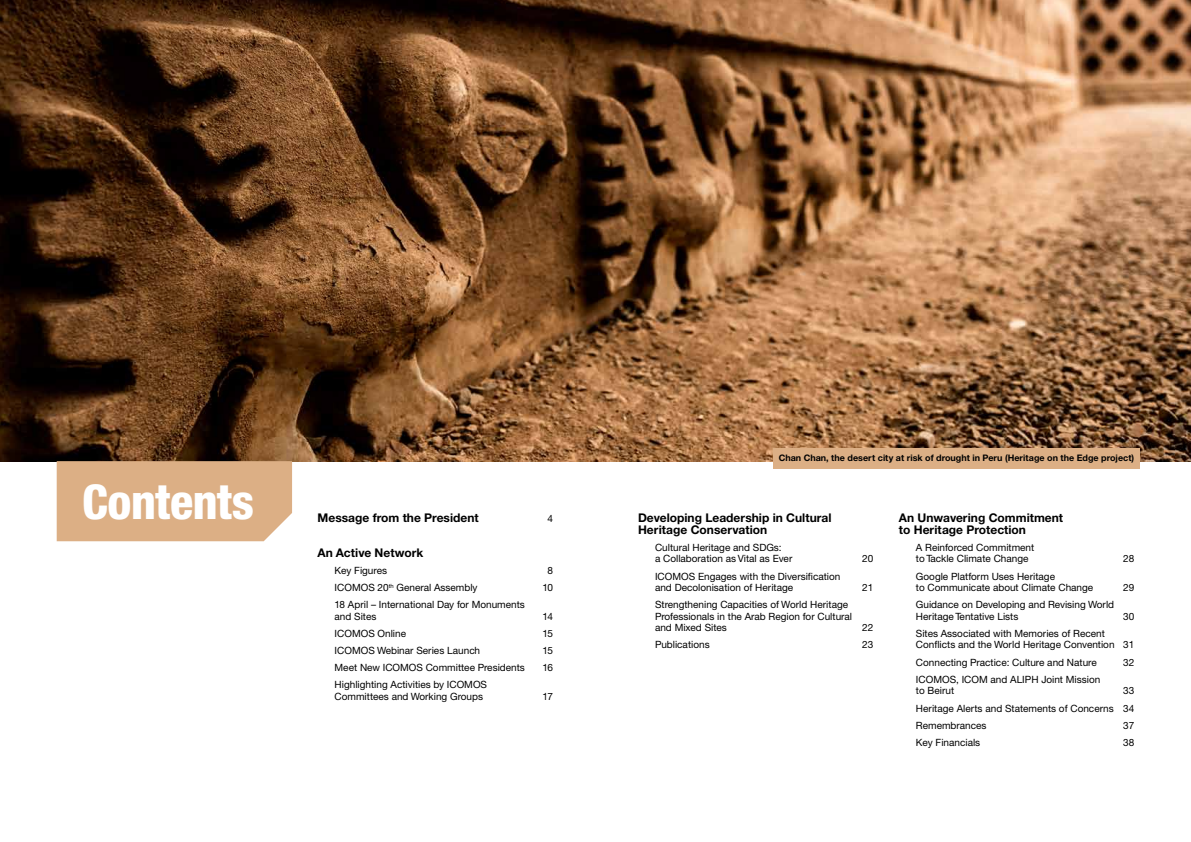
<style>
.page{position:relative;width:1191px;height:842px;background:#fff}
.page>*{position:absolute;margin:0;border:0;box-sizing:border-box;transform-origin:0 0}
.t1{font:800 condensed 48px "Helvetica Neue";letter-spacing:-.01em;color:#fff}
.t2{font:700 12px/11.5px "Helvetica Neue CE";color:#000}
.t3{font:10px/11.5px "Helvetica Neue CE";color:#000}
.t4{font:700 9px "Helvetica Neue CE";color:#000}
</style>
<div class="page">
<img style="left:0;top:0;width:1191px;height:461px">
<div style="left:57px;top:461px;width:235px;height:80px;background:#dcaf85"></div>
<div style="left:773px;top:448px;width:367px;height:21px;background:#dcaf85"></div>
<h1 class="t1" style="left:82px;top:472px;width:173px">Contents</h1>
<p class="t2" style="left:317px;top:512px;width:163px">Message from the President</p>
<p class="t3" style="left:547px;top:513px;width:7px">4</p>
<p class="t2" style="left:317px;top:547px;width:107px">An Active Network</p>
<p class="t3" style="left:334px;top:565px;width:54px">Key Figures</p>
<p class="t3" style="left:547px;top:565px;width:7px">8</p>
<p class="t3" style="left:334px;top:582px;width:144px">ICOMOS 20<sup>th</sup> General Assembly</p>
<p class="t3" style="left:542px;top:582px;width:12px">10</p>
<p class="t3" style="left:334px;top:599px;width:192px">18 April – International Day for Monuments and Sites</p>
<p class="t3" style="left:542px;top:610px;width:12px">14</p>
<p class="t3" style="left:334px;top:628px;width:73px">ICOMOS Online</p>
<p class="t3" style="left:542px;top:628px;width:12px">15</p>
<p class="t3" style="left:334px;top:645px;width:147px">ICOMOS Webinar Series Launch</p>
<p class="t3" style="left:542px;top:645px;width:12px">15</p>
<p class="t3" style="left:334px;top:662px;width:192px">Meet New ICOMOS Committee Presidents</p>
<p class="t3" style="left:542px;top:662px;width:12px">16</p>
<p class="t3" style="left:334px;top:679px;width:154px">Highlighting Activities by ICOMOS<br>Committees and Working Groups</p>
<p class="t3" style="left:542px;top:691px;width:12px">17</p>
<p class="t4" style="left:778px;top:452px;width:357px">Chan Chan, the desert city at risk of drought in Peru (Heritage on the Edge project)</p>
<p class="t2" style="left:638px;top:512px;width:195px">Developing Leadership in Cultural<br>Heritage Conservation</p>
<p class="t3" style="left:655px;top:542px;width:139px">Cultural Heritage and SDGs:<br>a Collaboration as Vital as Ever</p>
<p class="t3" style="left:862px;top:553px;width:13px">20</p>
<p class="t3" style="left:655px;top:570px;width:187px">ICOMOS Engages with the Diversification and Decolonisation of Heritage</p>
<p class="t3" style="left:862px;top:582px;width:13px">21</p>
<p class="t3" style="left:655px;top:599px;width:199px">Strengthening Capacities of World Heritage<br>Professionals in the Arab Region for Cultural and Mixed Sites</p>
<p class="t3" style="left:862px;top:622px;width:13px">22</p>
<p class="t3" style="left:655px;top:639px;width:56px">Publications</p>
<p class="t3" style="left:862px;top:639px;width:13px">23</p>
<p class="t2" style="left:899px;top:512px;width:166px">An Unwavering Commitment to Heritage Protection</p>
<p class="t3" style="left:916px;top:542px;width:120px">A Reinforced Commitment to Tackle Climate Change</p>
<p class="t3" style="left:1123px;top:553px;width:13px">28</p>
<p class="t3" style="left:916px;top:570px;width:179px">Google Platform Uses Heritage<br>to Communicate about Climate Change</p>
<p class="t3" style="left:1123px;top:582px;width:13px">29</p>
<p class="t3" style="left:916px;top:599px;width:200px">Guidance on Developing and Revising World<br>Heritage Tentative Lists</p>
<p class="t3" style="left:1123px;top:611px;width:13px">30</p>
<p class="t3" style="left:916px;top:628px;width:220px">Sites Associated with Memories of Recent<br>Conflicts and the World Heritage Convention 31</p>
<p class="t3" style="left:916px;top:656px;width:182px">Connecting Practice: Culture and Nature</p>
<p class="t3" style="left:1123px;top:656px;width:13px">32</p>
<p class="t3" style="left:916px;top:674px;width:186px">ICOMOS, ICOM and ALIPH Joint Mission to Beirut</p>
<p class="t3" style="left:916px;top:682px;width:220px;line-height:17.2px;text-align:justify;text-indent:207px">33<br>Heritage Alerts and Statements of Concerns 34<br>Remembrances</p>
<p class="t3" style="left:1123px;top:719px;width:13px">37</p>
<p class="t3" style="left:916px;top:737px;width:66px">Key Financials</p>
<p class="t3" style="left:1123px;top:737px;width:13px">38</p>
</div>
